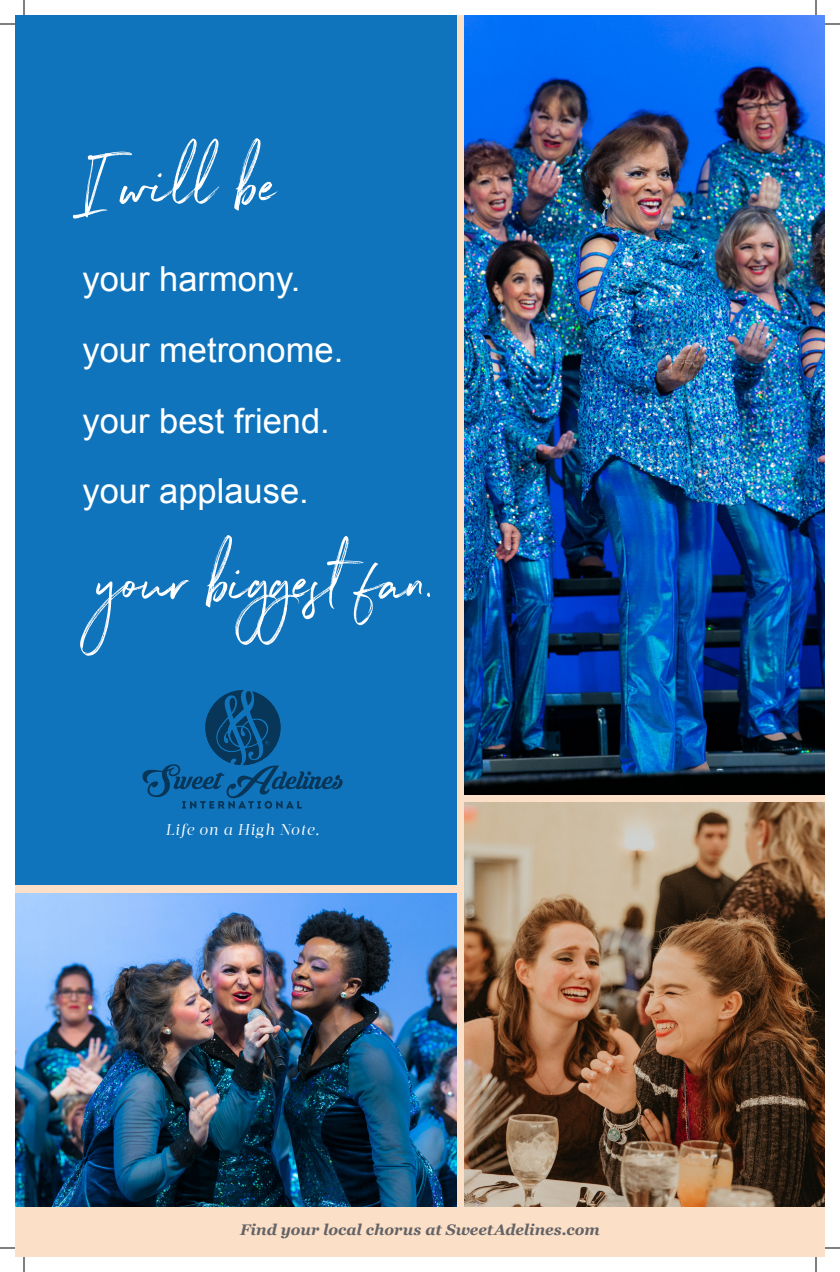
<style>
.page{position:relative;width:840px;height:1272px;background:#fff}
.page>*{position:absolute;margin:0;border:0;box-sizing:border-box;transform-origin:0 0}
.t1{font:74.5px "Northwell";color:#fff}
.t2{font:34.5px "Arial";color:#fff}
.t3{font:italic 15.5px "Acta Display W01";letter-spacing:.05em;color:#fff}
.t4{font:italic 700 15.3px "Georgia";letter-spacing:-.005em;color:#636366}
</style>
<div class="page">
<div style="left:15px;top:15px;width:480px;height:1145px;background:#1074bc"></div>
<img style="left:15px;top:893px;width:442px;height:314px">
<img style="left:464px;top:802px;width:361px;height:405px">
<div style="left:15px;top:1207px;width:810px;height:50px;background:#fcdfc7"></div>
<img style="left:464px;top:15px;width:361px;height:780px">
<div style="left:461px;top:795px;width:364px;height:7px;background:#fcdfc7"></div>
<div style="left:15px;top:886px;width:445px;height:7px;background:#fcdfc7"></div>
<div style="left:457px;top:15px;width:7px;height:1198px;background:#fcdfc7"></div>
<svg style="left:142px;top:690px;width:201px;height:119px"></svg>
<svg style="left:0;top:23px;width:15px;height:2px"></svg>
<svg style="left:825px;top:23px;width:15px;height:2px"></svg>
<svg style="left:0;top:1247px;width:15px;height:2px"></svg>
<svg style="left:825px;top:1247px;width:15px;height:2px"></svg>
<svg style="left:23px;top:0;width:2px;height:15px"></svg>
<svg style="left:23px;top:1257px;width:2px;height:15px"></svg>
<svg style="left:815px;top:0;width:2px;height:15px"></svg>
<svg style="left:815px;top:1257px;width:2px;height:15px"></svg>
<p class="t1" style="left:84px;top:131px;width:197px">Iwill be</p>
<p class="t2" style="left:83px;top:256px;width:219px">your harmony.</p>
<p class="t2" style="left:83px;top:327px;width:262px">your metronome.</p>
<p class="t2" style="left:83px;top:398px;width:249px">your best friend.</p>
<p class="t2" style="left:83px;top:469px;width:228px">your applause.</p>
<p class="t1" style="left:98px;top:528px;width:337px">your biggest fan.</p>
<p class="t3" style="left:165px;top:821px;width:156px">Life on a High Note.</p>
<p class="t4" style="left:240px;top:1218px;width:361px">Find your local chorus at SweetAdelines.com</p>
</div>
